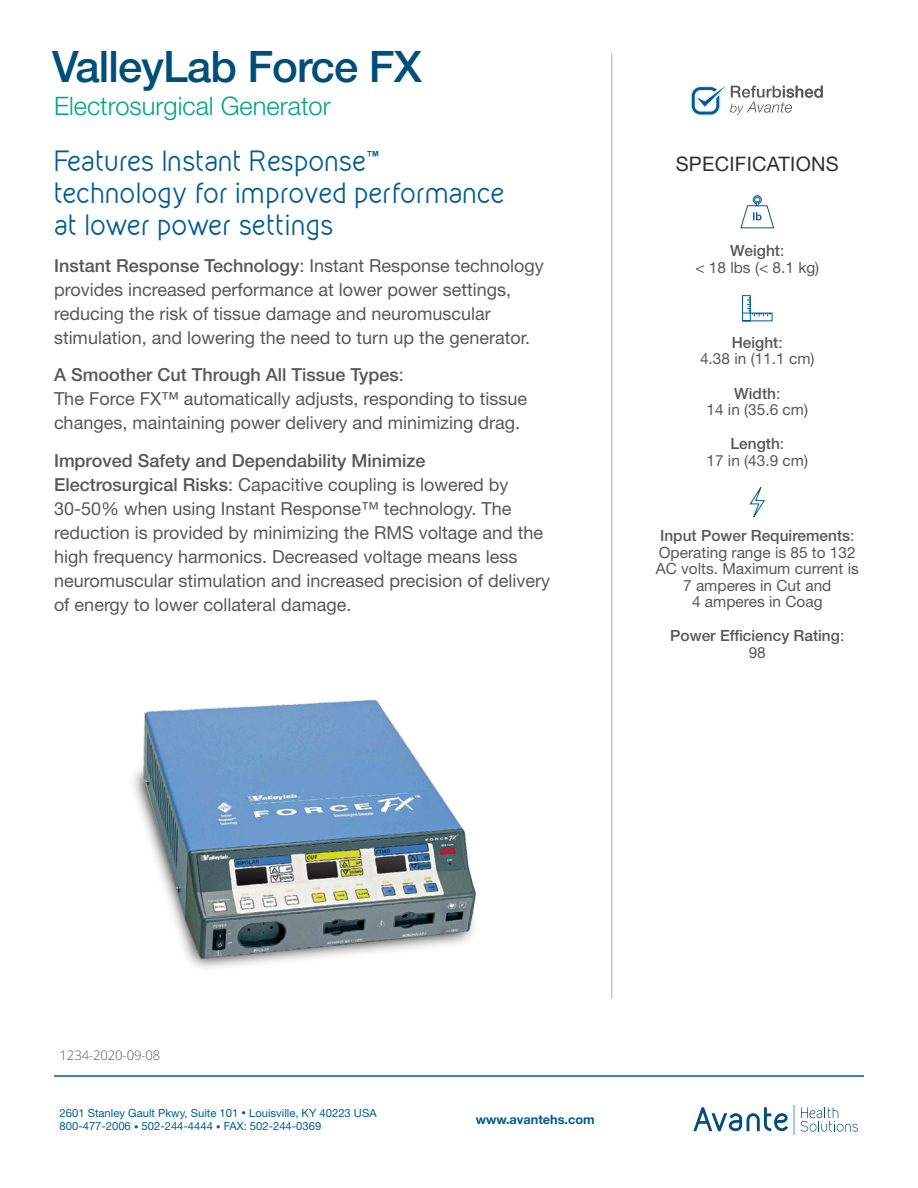
<style>
.page{position:relative;width:918px;height:1188px;background:#fff}
.page>*{position:absolute;margin:0;border:0;box-sizing:border-box;transform-origin:0 0}
.t1{font:500 43.5px "Helvetica Neue LT Std";letter-spacing:-.02em;color:#004e79}
.t2{font:25.5px/32.1px "Kirvy";letter-spacing:-.015em;color:#005b94}
.t3{font:300 25.5px "Helvetica Neue LT Std";color:#00a57a}
.t4{font:19.95px "Helvetica Neue LT Std";letter-spacing:.015em;color:#2f2f2e}
.t5{font:18px/24px "Helvetica Neue LT Std";color:#58585a}
.t6{font:15.45px/16.5px "Helvetica Neue LT Std";color:#58585a;text-align:center}
.t7{font:500 15.45px/16.5px "Helvetica Neue LT Std";color:#58585a;text-align:center}
.t8{font:300 13.2px "Open Sans";letter-spacing:-.01em;color:#58585a}
.t9{font:700 12.75px "Helvetica Neue LT Std";color:#005b94}
.t10{font:11.25px/13.5px "Helvetica Neue LT Std";color:#005b94}
.s1{font-weight:500}
.s2{font-weight:400}
.s3{font-size:9px}
</style>
<div class="page">
<hr style="left:54px;top:1075px;width:810px;height:2px;background:#005b94">
<svg style="left:801px;top:1107px;width:57px;height:25px"></svg>
<hr style="left:793px;top:1105px;width:2px;height:29px;background:#98c7e9">
<svg style="left:693px;top:1107px;width:95px;height:24px"></svg>
<svg style="left:740px;top:195px;width:34px;height:34px"></svg>
<svg style="left:742px;top:295px;width:31px;height:27px"></svg>
<hr style="left:612px;top:53px;width:1px;height:946px;background:#58585a">
<img style="left:690px;top:91px;width:24px;height:25px">
<svg style="left:692px;top:86px;width:131px;height:29px"></svg>
<img style="left:133px;top:699px;width:344px;height:269px">
<svg style="left:749px;top:487px;width:16px;height:31px"></svg>
<h1 class="t1" style="left:52px;top:41px;width:371px">ValleyLab Force FX</h1>
<h2 class="t3" style="left:54px;top:90px;width:278px">Electrosurgical Generator</h2>
<h2 class="t2" style="left:54px;top:144px;width:452px">Features Instant Response™ technology for improved performance at lower power settings</h2>
<p class="t4" style="left:676px;top:152px;width:165px">SPECIFICATIONS</p>
<p class="t5" style="left:54px;top:253px;width:491px"><span class="s1">Instant Response Technology</span>: Instant Response technology provides increased performance at lower power settings, reducing the risk of tissue damage and neuromuscular stimulation, and lowering the need to turn up the generator.</p>
<p class="t5" style="left:54px;top:363px;width:475px"><span class="s1">A Smoother Cut Through All Tissue Types</span>:<br>The Force FX™ automatically adjusts, responding to tissue changes, maintaining power delivery and minimizing drag.</p>
<p class="t5" style="left:54px;top:448px;width:498px"><span class="s1">Improved Safety and Dependability Minimize Electrosurgical Risks</span>: Capacitive coupling is lowered by 30-50% when using Instant Response™ technology. The reduction is provided by minimizing the RMS voltage and the high frequency harmonics. Decreased voltage means less neuromuscular stimulation and increased precision of delivery of energy to lower collateral damage.</p>
<p class="t6" style="left:695px;top:242px;width:125px"><span class="s1">Weight</span>:<br>&lt; 18 lbs (&lt; 8.1 kg)</p>
<p class="t6" style="left:700px;top:334px;width:116px"><span class="s1">Height</span>:<br>4.38 in (11.1 cm)</p>
<p class="t6" style="left:706px;top:385px;width:103px"><span class="s1">Width</span>:<br>14 in (35.6 cm)</p>
<p class="t6" style="left:706px;top:435px;width:103px"><span class="s1">Length</span>:<br>17 in (43.9 cm)</p>
<p class="t6" style="left:656px;top:527px;width:205px"><span class="s1">Input Power Requirements</span>:<br>Operating range is 85 to 132<br>AC volts. Maximum current is<br>7 amperes in Cut and<br>4 amperes in Coag</p>
<p class="t7" style="left:670px;top:627px;width:176px">Power Efficiency Rating<span class="s2">:<br>98</span></p>
<p class="t8" style="left:60px;top:1046px;width:102px">1234-2020-09-08</p>
<p class="t10" style="left:60px;top:1106px;width:319px">2601 Stanley Gault Pkwy, Suite 101 <span class="s3">•</span> Louisville, KY 40223 USA<br>800-477-2006 <span class="s3">•</span> 502-244-4444 <span class="s3">•</span> FAX: 502-244-0369</p>
<p class="t9" style="left:476px;top:1112px;width:121px">www.avantehs.com</p>
</div>
